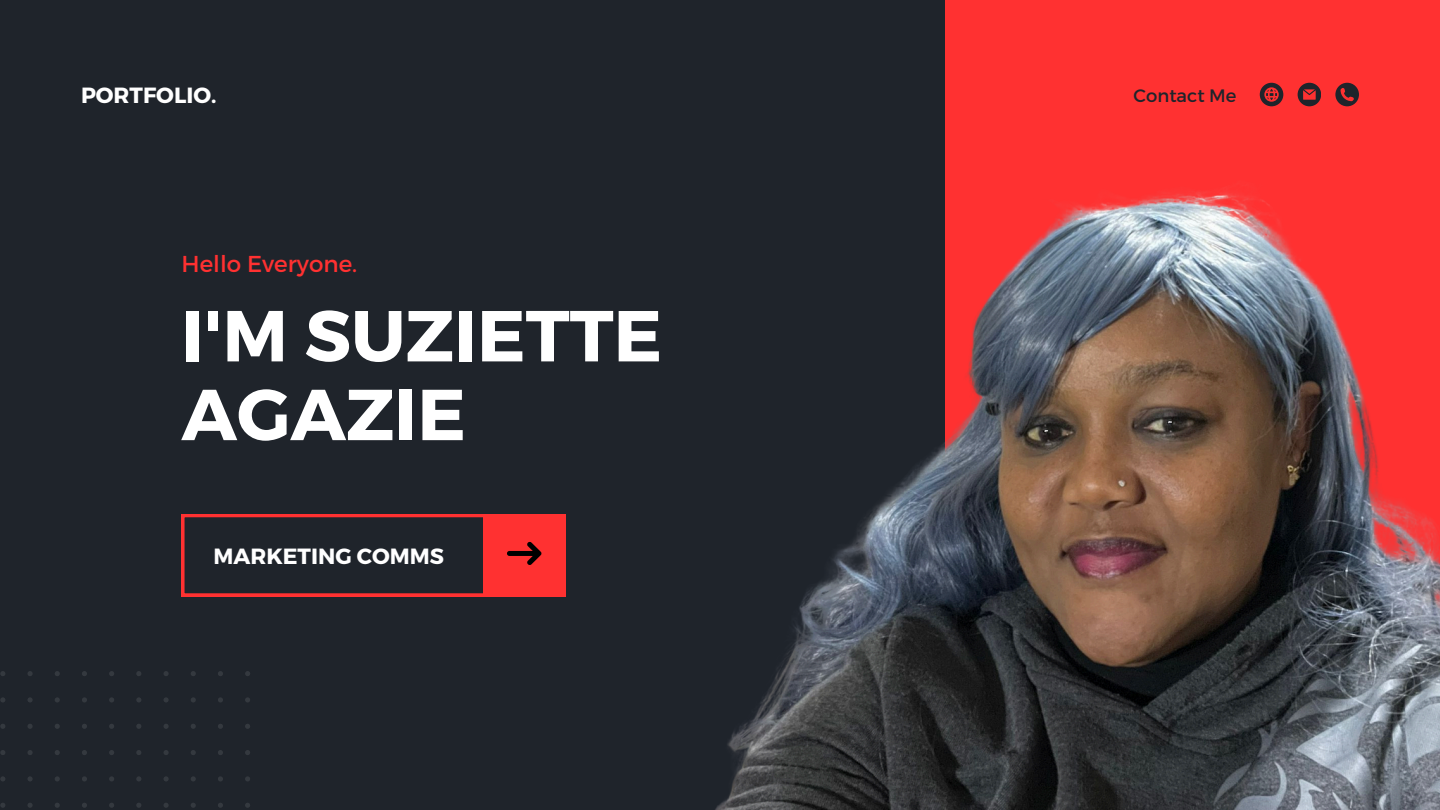
<style>
.page{position:relative;width:1440px;height:810px;background:#1f242b}
.page>*{position:absolute;margin:0;border:0;box-sizing:border-box;transform-origin:0 0}
.t1{font:700 72px/78.8px "Montserrat";color:#fff}
.t2{font:23px "Montserrat";color:#ff3131}
.t3{font:700 22px "Montserrat";color:#fff}
.t4{font:18px "Montserrat";color:#1f242b}
</style>
<div class="page">
<img style="left:715px;top:0;width:725px;height:810px">
<svg style="left:0;top:671px;width:250px;height:137px"></svg>
<svg style="left:182px;top:514px;width:383px;height:82px"></svg>
<p class="t3" style="left:81px;top:81px;width:137px">PORTFOLIO.</p>
<p class="t2" style="left:182px;top:249px;width:177px">Hello Everyone.</p>
<p class="t1" style="left:182px;top:293px;width:482px">I'M SUZIETTE<br>AGAZIE</p>
<p class="t3" style="left:214px;top:542px;width:232px">MARKETING COMMS</p>
<h2 class="t4" style="left:1134px;top:83px;width:104px">Contact Me</h2>
</div>
